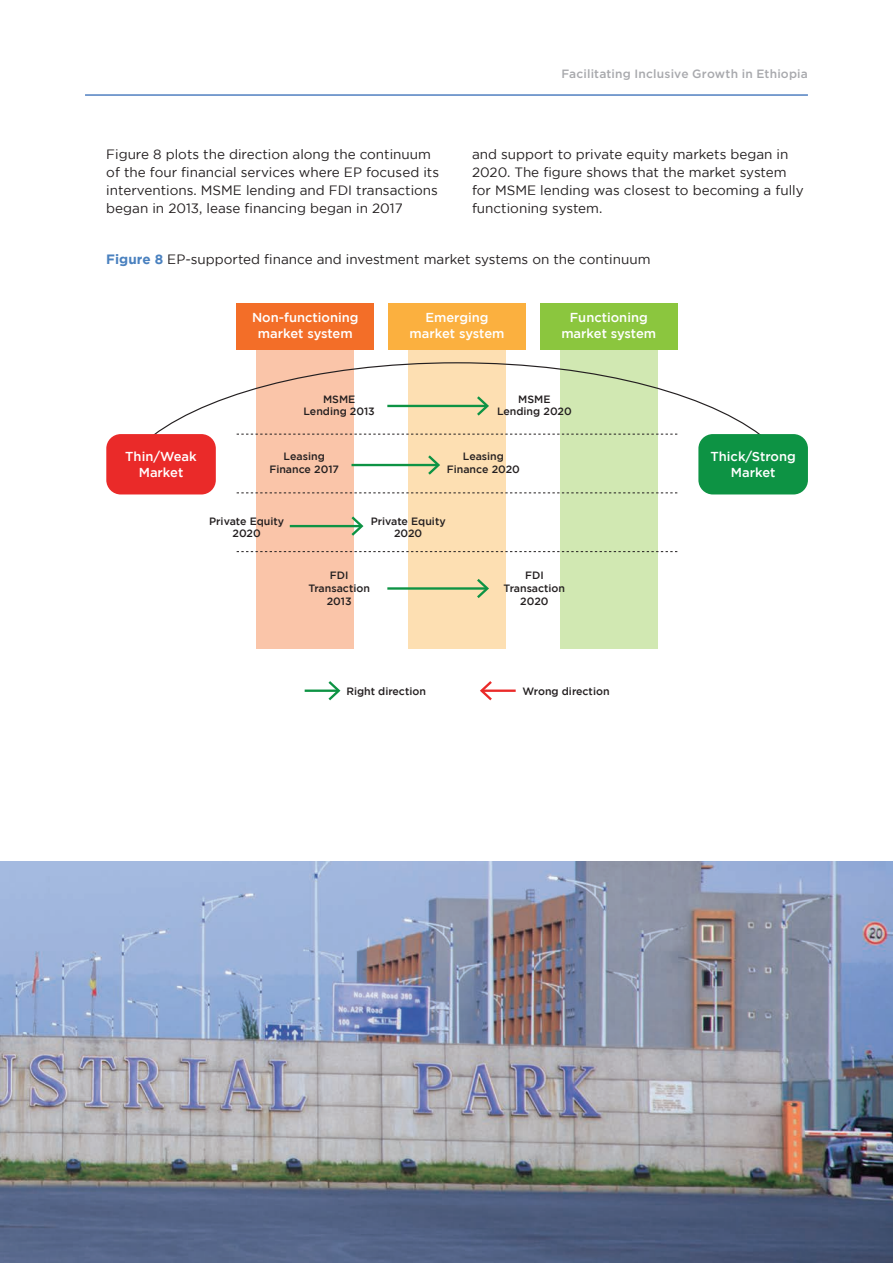
<style>
.page{position:relative;width:893px;height:1263px;background:#fff}
.page>*{position:absolute;margin:0;border:0;box-sizing:border-box;transform-origin:0 0}
.t1{font:13.5px/18px "Gotham";color:#231f20}
.t2{font:500 12.9px/15.6px "Gotham";color:#fff;text-align:center}
.bullet{font:500 12px "Gotham";letter-spacing:.015em;color:#a8a9ad}
.t3{font:500 10.65px/12.8px "Gotham";color:#231f20;text-align:center}
.s1{font-weight:700;color:#4a81bf}
</style>
<div class="page">
<img style="left:0;top:861px;width:893px;height:402px">
<hr style="left:85px;top:94px;width:723px;height:2px;background:#5080c1">
<div style="left:256px;top:324px;width:98px;height:325px;background:#fac5a9"></div>
<div style="left:237px;top:303px;width:137px;height:46px;background:#f36e28"></div>
<div style="left:408px;top:324px;width:98px;height:325px;background:#fddfb2"></div>
<div style="left:388px;top:303px;width:138px;height:46px;background:#fbb03f"></div>
<div style="left:560px;top:324px;width:98px;height:325px;background:#d1e8b2"></div>
<div style="left:540px;top:303px;width:138px;height:46px;background:#8bc63e"></div>
<svg style="left:154px;top:362px;width:606px;height:83px"></svg>
<div style="left:106px;top:434px;width:110px;height:60px;background:#ea2a29;border-radius:14px"></div>
<div style="left:698px;top:434px;width:110px;height:60px;background:#0d9344;border-radius:14px"></div>
<svg style="left:237px;top:434px;width:441px;height:1px"></svg>
<svg style="left:237px;top:493px;width:441px;height:1px"></svg>
<svg style="left:237px;top:551px;width:441px;height:1px"></svg>
<hr style="left:387px;top:405px;width:99px;height:2px;background:#0d9344">
<svg style="left:477px;top:396px;width:12px;height:20px"></svg>
<hr style="left:387px;top:587px;width:99px;height:3px;background:#0d9344">
<svg style="left:477px;top:579px;width:12px;height:19px"></svg>
<hr style="left:351px;top:464px;width:87px;height:2px;background:#0d9344">
<svg style="left:428px;top:455px;width:12px;height:20px"></svg>
<hr style="left:290px;top:525px;width:71px;height:2px;background:#0d9344">
<svg style="left:351px;top:516px;width:12px;height:20px"></svg>
<hr style="left:305px;top:689px;width:33px;height:3px;background:#0d9344">
<svg style="left:328px;top:681px;width:12px;height:19px"></svg>
<hr style="left:482px;top:689px;width:34px;height:3px;background:#ea2a29">
<svg style="left:480px;top:681px;width:12px;height:19px"></svg>
<p class="bullet" style="left:561px;top:66px;width:248px">Facilitating Inclusive Growth in Ethiopia</p>
<p class="t1" style="left:106px;top:145px;width:334px">Figure 8 plots the direction along the continuum of the four financial services where EP focused its interventions. MSME lending and FDI transactions began in 2013, lease financing began in 2017</p>
<p class="t1" style="left:472px;top:145px;width:333px">and support to private equity markets began in 2020. The figure shows that the market system for MSME lending was closest to becoming a fully functioning system.</p>
<p class="t1" style="left:106px;top:250px;width:546px"><span class="s1">Figure 8</span> EP-supported finance and investment market systems on the continuum</p>
<p class="t2" style="left:252px;top:309px;width:108px">Non-functioning market system</p>
<p class="t2" style="left:410px;top:309px;width:96px">Emerging market system</p>
<p class="t2" style="left:561px;top:309px;width:96px">Functioning market system</p>
<p class="t3" style="left:303px;top:392px;width:73px">MSME<br>Lending 2013</p>
<p class="t3" style="left:269px;top:450px;width:71px">Leasing<br>Finance 2017</p>
<p class="t3" style="left:497px;top:392px;width:76px">MSME<br>Lending 2020</p>
<p class="t3" style="left:447px;top:450px;width:75px">Leasing<br>Finance 2020</p>
<p class="t2" style="left:125px;top:448px;width:73px">Thin/Weak<br>Market</p>
<p class="t2" style="left:710px;top:448px;width:87px">Thick/Strong<br>Market</p>
<p class="t3" style="left:209px;top:514px;width:76px">Private Equity<br>2020</p>
<p class="t3" style="left:371px;top:514px;width:76px">Private Equity<br>2020</p>
<p class="t3" style="left:308px;top:569px;width:63px">FDI<br>Transaction<br>2013</p>
<p class="t3" style="left:504px;top:569px;width:63px">FDI<br>Transaction<br>2020</p>
<p class="t3" style="left:346px;top:684px;width:81px">Right direction</p>
<p class="t3" style="left:522px;top:684px;width:89px">Wrong direction</p>
</div>
